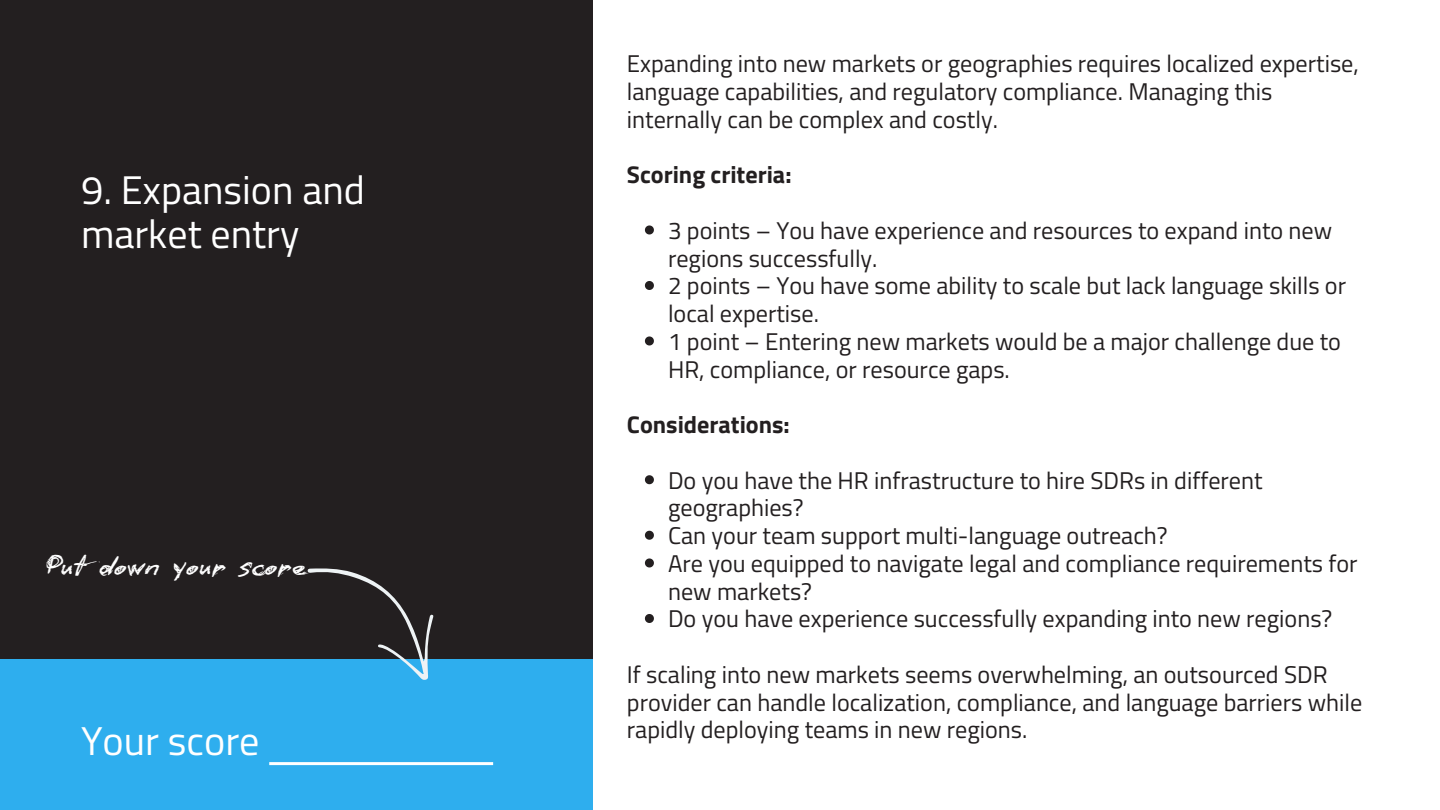
<style>
.page{position:relative;width:1440px;height:810px;background:#231f20}
.page>*{position:absolute;margin:0;border:0;box-sizing:border-box;transform-origin:0 0}
.t1{font:40.2px "Titillium Web";color:#fff}
.t2{font:40px/44.2px "Titillium Web";color:#fff}
.t3{font:700 28px "Biro Script Plus";color:#fff}
.t4{font:24.2px/27.8px "Titillium Web";color:#231f20}
.t5{font:700 24.2px "Titillium Web";color:#231f20}
</style>
<div class="page">
<div style="left:0;top:659px;width:593px;height:151px;background:#2eaeee"></div>
<div style="left:593px;top:0;width:847px;height:810px;background:#fff"></div>
<svg style="left:645px;top:225px;width:9px;height:9px"></svg>
<svg style="left:645px;top:281px;width:9px;height:9px"></svg>
<svg style="left:645px;top:336px;width:9px;height:9px"></svg>
<svg style="left:645px;top:475px;width:9px;height:9px"></svg>
<svg style="left:645px;top:531px;width:9px;height:9px"></svg>
<svg style="left:645px;top:558px;width:9px;height:9px"></svg>
<svg style="left:645px;top:614px;width:9px;height:9px"></svg>
<hr style="left:269px;top:762px;width:224px;height:3px;background:#fff">
<svg style="left:307px;top:568px;width:127px;height:112px"></svg>
<p class="t2" style="left:81px;top:167px;width:286px">9. Expansion and market entry</p>
<p class="t3" style="left:47px;top:548px;width:262px">Put down your score</p>
<p class="t1" style="left:81px;top:709px;width:180px">Your score</p>
<h1 class="t4" style="left:627px;top:50px;width:733px">Expanding into new markets or geographies requires localized expertise, language capabilities, and regulatory compliance. Managing this internally can be complex and costly.</h1>
<h2 class="t5" style="left:627px;top:156px;width:166px">Scoring criteria:</h2>
<p class="t4" style="left:668px;top:216px;width:666px">3 points – You have experience and resources to expand into new regions successfully.</p>
<h1 class="t4" style="left:668px;top:272px;width:680px">2 points – You have some ability to scale but lack language skills or local expertise.</h1>
<p class="t4" style="left:668px;top:327px;width:675px">1 point – Entering new markets would be a major challenge due to<br>HR, compliance, or resource gaps.</p>
<p class="t5" style="left:627px;top:406px;width:164px">Considerations:</p>
<h3 class="t4" style="left:668px;top:466px;width:596px">Do you have the HR infrastructure to hire SDRs in different geographies?</h3>
<p class="t4" style="left:668px;top:521px;width:501px">Can your team support multi-language outreach?</p>
<p class="t4" style="left:668px;top:549px;width:691px">Are you equipped to navigate legal and compliance requirements for new markets?</p>
<p class="t4" style="left:668px;top:605px;width:666px">Do you have experience successfully expanding into new regions?</p>
<h3 class="t4" style="left:627px;top:660px;width:737px">If scaling into new markets seems overwhelming, an outsourced SDR provider can handle localization, compliance, and language barriers while rapidly deploying teams in new regions.</h3>
</div>
